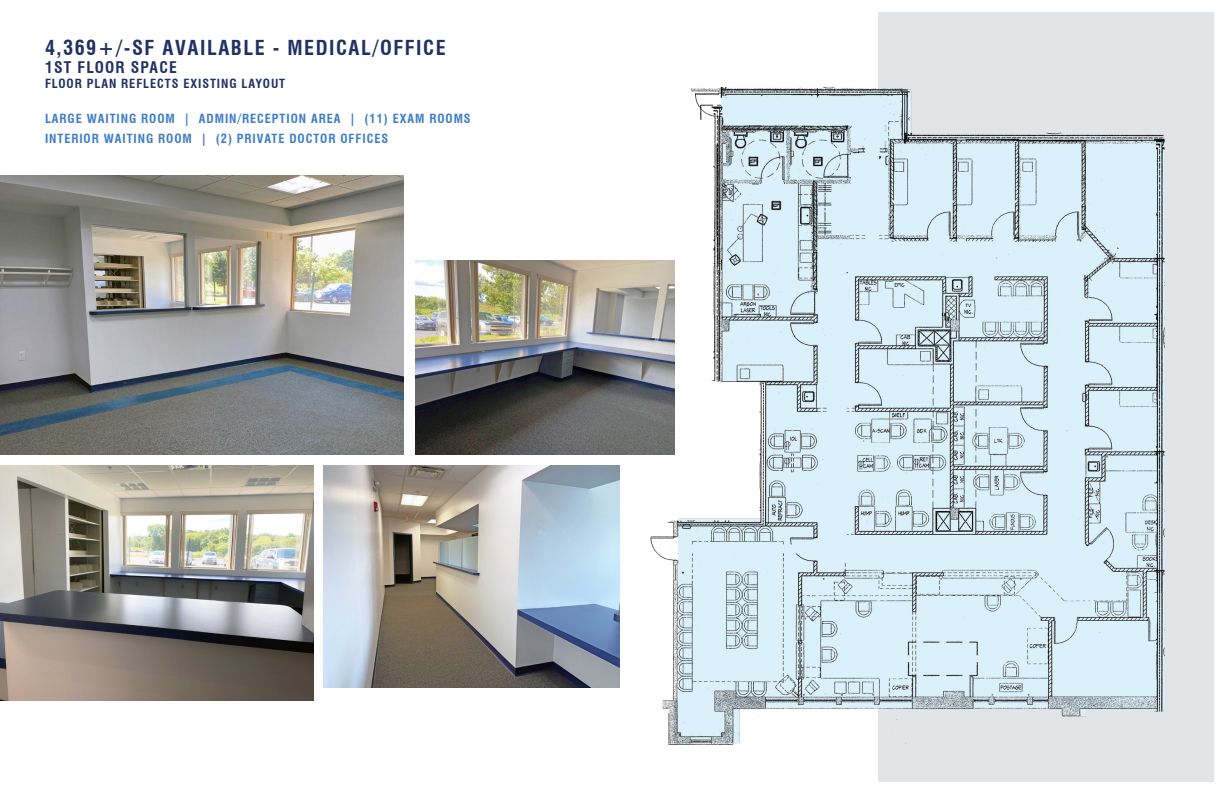
<style>
.page{position:relative;width:1224px;height:792px;background:#fff}
.page>*{position:absolute;margin:0;border:0;box-sizing:border-box;transform-origin:0 0}
.t1{font:700 condensed 20.2px "Swiss 721 BT";letter-spacing:.075em;color:#203163}
.t2{font:700 condensed 15.7px "Swiss 721 BT";letter-spacing:.075em;color:#203163}
.t3{font:700 condensed 12.3px/20.2px "Swiss 721 BT";letter-spacing:.075em;color:#3e7cc7}
.t4{font:700 condensed 12.3px "Swiss 721 BT";letter-spacing:.075em;color:#203163}
</style>
<div class="page">
<div style="left:878px;top:12px;width:336px;height:770px;background:#e2e5e7"></div>
<img style="left:642px;top:87px;width:523px;height:659px">
<img style="left:0;top:466px;width:313px;height:235px">
<img style="left:0;top:176px;width:404px;height:278px">
<img style="left:324px;top:466px;width:296px;height:221px">
<img style="left:416px;top:260px;width:258px;height:194px">
<h1 class="t1" style="left:45px;top:35px;width:402px">4,369+/-SF AVAILABLE - MEDICAL/OFFICE</h1>
<p class="t2" style="left:45px;top:58px;width:133px">1ST FLOOR SPACE</p>
<p class="t4" style="left:45px;top:76px;width:242px">FLOOR PLAN REFLECTS EXISTING LAYOUT</p>
<p class="t3" style="left:45px;top:109px;width:427px">LARGE WAITING ROOM | ADMIN/RECEPTION AREA | (11) EXAM ROOMS<br>INTERIOR WAITING ROOM | (2) PRIVATE DOCTOR OFFICES</p>
</div>
